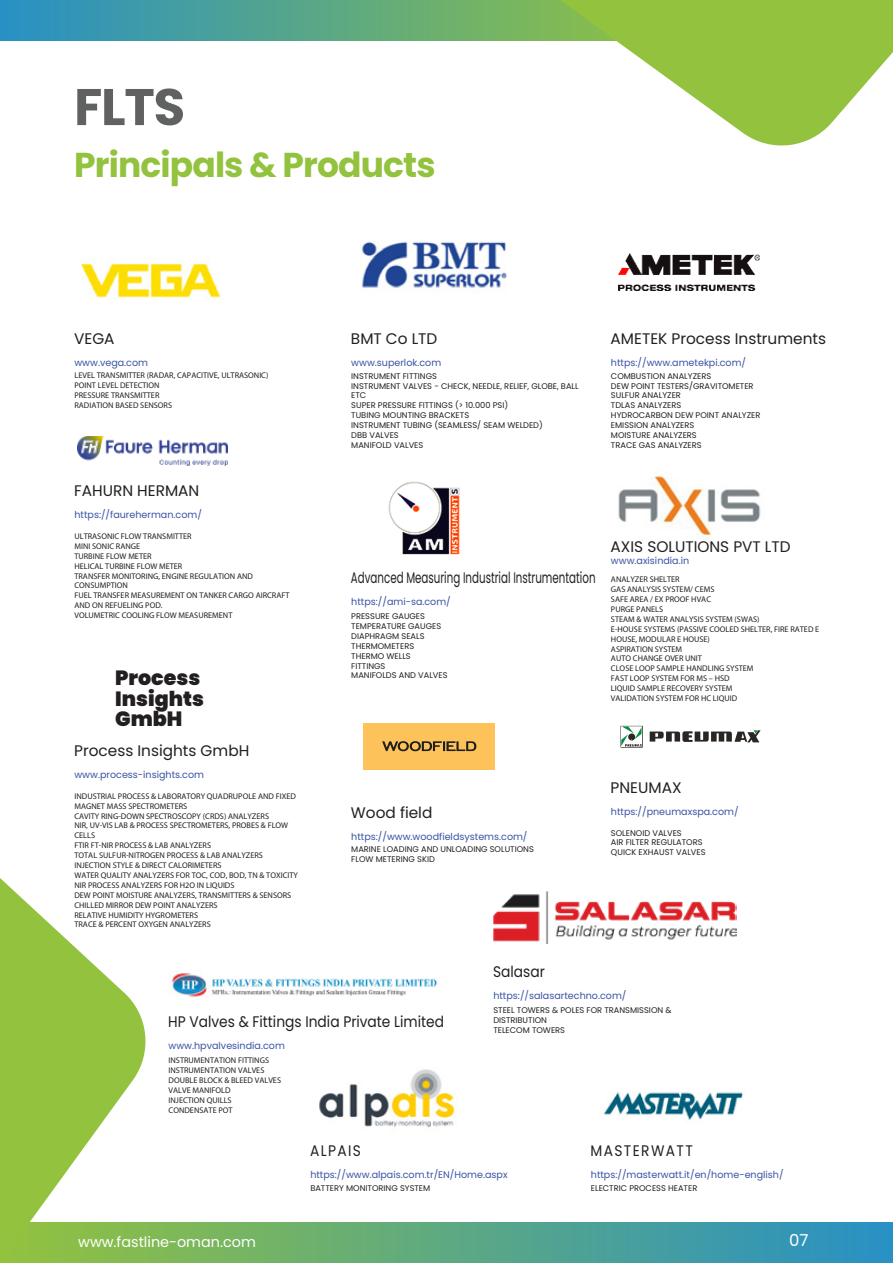
<style>
.page{position:relative;width:893px;height:1263px;background:#fff}
.page>*{position:absolute;margin:0;border:0;box-sizing:border-box;transform-origin:0 0}
.t1{font:700 51.45px "Poppins";color:#606161}
.t2{font:700 34.5px "Poppins";letter-spacing:-.025em;color:#93c23e}
.t3{font:900 20.55px/20.5px "Poppins";color:#231f20}
.t4{font:16.5px "Poppins";color:#fff}
.t5{font:15.3px "Poppins";color:#231f20}
.t6{font:15.3px "Poppins";color:#231f20;scale:.9 1}
.t7{font:15.3px "Poppins";color:#231f20;scale:.67 1}
.t8{font:15.3px "Poppins";letter-spacing:.1em;color:#231f20;scale:.9 1}
.t9{font:14.4px "Poppins";color:#fff}
.t10{font:9.6px "Poppins";color:#3953a4}
.t11{font:8.25px/9.9px "Myriad Pro";color:#231f20}
.t12{font:8.25px/9.9px "Poppins";color:#231f20}
</style>
<div class="page">
<img style="left:81px;top:260px;width:141px;height:38px">
<img style="left:361px;top:241px;width:146px;height:51px">
<img style="left:618px;top:475px;width:143px;height:65px">
<div style="left:364px;top:723px;width:131px;height:47px;background:#fec25b"></div>
<svg style="left:382px;top:741px;width:94px;height:10px"></svg>
<img style="left:388px;top:482px;width:72px;height:73px">
<img style="left:618px;top:254px;width:142px;height:37px">
<svg style="left:153px;top:1222px;width:740px;height:41px;background:#54a48d"></svg>
<svg style="left:0;top:0;width:560px;height:40px;background:#53a48e"></svg>
<svg style="left:560px;top:0;width:333px;height:146px;fill:#93c23e"></svg>
<svg style="left:0;top:878px;width:153px;height:385px;fill:#93c23e"></svg>
<svg style="left:621px;top:726px;width:140px;height:21px"></svg>
<img style="left:171px;top:973px;width:267px;height:24px">
<img style="left:77px;top:437px;width:150px;height:29px">
<img style="left:493px;top:892px;width:243px;height:51px">
<img style="left:319px;top:1069px;width:139px;height:59px">
<img style="left:604px;top:1092px;width:140px;height:28px">
<h1 class="t1" style="left:74px;top:77px;width:113px">FLTS</h1>
<h2 class="t2" style="left:74px;top:144px;width:363px">Principals &amp; Products</h2>
<h3 class="t5" style="left:74px;top:330px;width:42px">VEGA</h3>
<h3 class="t5" style="left:351px;top:330px;width:88px">BMT Co LTD</h3>
<h3 class="t5" style="left:611px;top:330px;width:217px">AMETEK Process Instruments</h3>
<p class="t10" style="left:74px;top:357px;width:75px">www.vega.com</p>
<p class="t10" style="left:351px;top:357px;width:91px">www.superlok.com</p>
<p class="t10" style="left:611px;top:357px;width:137px">https://www.ametekpi.com/</p>
<p class="t11" style="left:74px;top:370px;width:195px">LEVEL TRANSMITTER (RADAR, CAPACITIVE, ULTRASONIC)<br>POINT LEVEL DETECTION<br>PRESSURE TRANSMITTER<br>RADIATION BASED SENSORS</p>
<p class="t12" style="left:351px;top:371px;width:229px">INSTRUMENT FITTINGS<br>INSTRUMENT VALVES - CHECK, NEEDLE, RELIEF, GLOBE, BALL<br>ETC<br>SUPER PRESSURE FITTINGS (&gt; 10.000 PSI)<br>TUBING MOUNTING BRACKETS<br>INSTRUMENT TUBING (SEAMLESS/ SEAM WELDED)<br>DBB VALVES<br>MANIFOLD VALVES</p>
<p class="t12" style="left:611px;top:371px;width:151px">COMBUSTION ANALYZERS<br>DEW POINT TESTERS/GRAVITOMETER<br>SULFUR ANALYZER<br>TDLAS ANALYZERS<br>HYDROCARBON DEW POINT ANALYZER<br>EMISSION ANALYZERS<br>MOISTURE ANALYZERS<br>TRACE GAS ANALYZERS</p>
<h3 class="t5" style="left:74px;top:482px;width:127px">FAHURN HERMAN</h3>
<p class="t11" style="left:74px;top:531px;width:217px">ULTRASONIC FLOW TRANSMITTER<br>MINI SONIC RANGE<br>TURBINE FLOW METER<br>HELICAL TURBINE FLOW METER<br>TRANSFER MONITORING, ENGINE REGULATION AND<br>CONSUMPTION<br>FUEL TRANSFER MEASUREMENT ON TANKER CARGO AIRCRAFT<br>AND ON REFUELING POD.<br>VOLUMETRIC COOLING FLOW MEASUREMENT</p>
<p class="t10" style="left:74px;top:509px;width:129px">https://faureherman.com/</p>
<h3 class="t3" style="left:115px;top:668px;width:90px">Process<br>Insights<br>GmbH</h3>
<h3 class="t5" style="left:74px;top:742px;width:177px">Process Insights GmbH</h3>
<p class="t10" style="left:74px;top:769px;width:131px">www.process-insights.com</p>
<p class="t11" style="left:74px;top:791px;width:225px">INDUSTRIAL PROCESS &amp; LABORATORY QUADRUPOLE AND FIXED MAGNET MASS SPECTROMETERS<br>CAVITY RING-DOWN SPECTROSCOPY (CRDS) ANALYZERS<br>NIR, UV-VIS LAB &amp; PROCESS SPECTROMETERS, PROBES &amp; FLOW CELLS<br>FTIR FT-NIR PROCESS &amp; LAB ANALYZERS<br>TOTAL SULFUR-NITROGEN PROCESS &amp; LAB ANALYZERS INJECTION STYLE &amp; DIRECT CALORIMETERS<br>WATER QUALITY ANALYZERS FOR TOC, COD, BOD, TN &amp; TOXICITY NIR PROCESS ANALYZERS FOR H2O IN LIQUIDS<br>DEW POINT MOISTURE ANALYZERS, TRANSMITTERS &amp; SENSORS CHILLED MIRROR DEW POINT ANALYZERS<br>RELATIVE HUMIDITY HYGROMETERS<br>TRACE &amp; PERCENT OXYGEN ANALYZERS</p>
<h3 class="t7" style="left:351px;top:569px;width:367px">Advanced Measuring Industrial Instrumentation</h3>
<p class="t10" style="left:351px;top:596px;width:101px">https://ami-sa.com/</p>
<p class="t12" style="left:351px;top:611px;width:98px">PRESSURE GAUGES<br>TEMPERATURE GAUGES<br>DIAPHRAGM SEALS<br>THERMOMETERS<br>THERMO WELLS<br>FITTINGS<br>MANIFOLDS AND VALVES</p>
<h3 class="t5" style="left:611px;top:538px;width:182px">AXIS SOLUTIONS PVT LTD</h3>
<p class="t10" style="left:611px;top:555px;width:80px">www.axisindia.in</p>
<p class="t11" style="left:611px;top:574px;width:210px">ANALYZER SHELTER<br>GAS ANALYSIS SYSTEM/ CEMS<br>SAFE AREA / EX PROOF HVAC<br>PURGE PANELS<br>STEAM &amp; WATER ANALYSIS SYSTEM (SWAS)<br>E-HOUSE SYSTEMS (PASSIVE COOLED SHELTER, FIRE RATED E<br>HOUSE, MODULAR E HOUSE)<br>ASPIRATION SYSTEM<br>AUTO CHANGE OVER UNIT<br>CLOSE LOOP SAMPLE HANDLING SYSTEM<br>FAST LOOP SYSTEM FOR MS – HSD<br>LIQUID SAMPLE RECOVERY SYSTEM<br>VALIDATION SYSTEM FOR HC LIQUID</p>
<h3 class="t5" style="left:351px;top:804px;width:83px">Wood field</h3>
<p class="t10" style="left:351px;top:831px;width:178px">https://www.woodfieldsystems.com/</p>
<p class="t12" style="left:351px;top:844px;width:184px">MARINE LOADING AND UNLOADING SOLUTIONS<br>FLOW METERING SKID</p>
<h3 class="t5" style="left:611px;top:779px;width:72px">PNEUMAX</h3>
<p class="t10" style="left:611px;top:806px;width:129px">https://pneumaxspa.com/</p>
<p class="t12" style="left:611px;top:828px;width:96px">SOLENOID VALVES<br>AIR FILTER REGULATORS<br>QUICK EXHAUST VALVES</p>
<h3 class="t6" style="left:168px;top:1012px;width:308px">HP Valves &amp; Fittings India Private Limited</h3>
<p class="t10" style="left:169px;top:1040px;width:118px">www.hpvalvesindia.com</p>
<p class="t11" style="left:169px;top:1055px;width:114px">INSTRUMENTATION FITTINGS<br>INSTRUMENTATION VALVES<br>DOUBLE BLOCK &amp; BLEED VALVES<br>VALVE MANIFOLD<br>INJECTION QUILLS<br>CONDENSATE POT</p>
<h3 class="t6" style="left:493px;top:963px;width:59px">Salasar</h3>
<p class="t12" style="left:493px;top:1005px;width:180px">STEEL TOWERS &amp; POLES FOR TRANSMISSION &amp;<br>DISTRIBUTION<br>TELECOM TOWERS</p>
<p class="t10" style="left:493px;top:990px;width:135px">https://salasartechno.com/</p>
<h3 class="t6" style="left:310px;top:1141px;width:58px">ALPAIS</h3>
<p class="t12" style="left:310px;top:1183px;width:121px">BATTERY MONITORING SYSTEM</p>
<p class="t10" style="left:310px;top:1169px;width:199px">https://www.alpais.com.tr/EN/Home.aspx</p>
<h3 class="t8" style="left:591px;top:1141px;width:115px">MASTERWATT</h3>
<p class="t12" style="left:591px;top:1183px;width:108px">ELECTRIC PROCESS HEATER</p>
<p class="t10" style="left:591px;top:1169px;width:194px">https://masterwatt.it/en/home-english/</p>
<h3 class="t9" style="left:78px;top:1233px;width:179px">www.fastline-oman.com</h3>
<h3 class="t4" style="left:789px;top:1231px;width:21px">07</h3>
</div>
